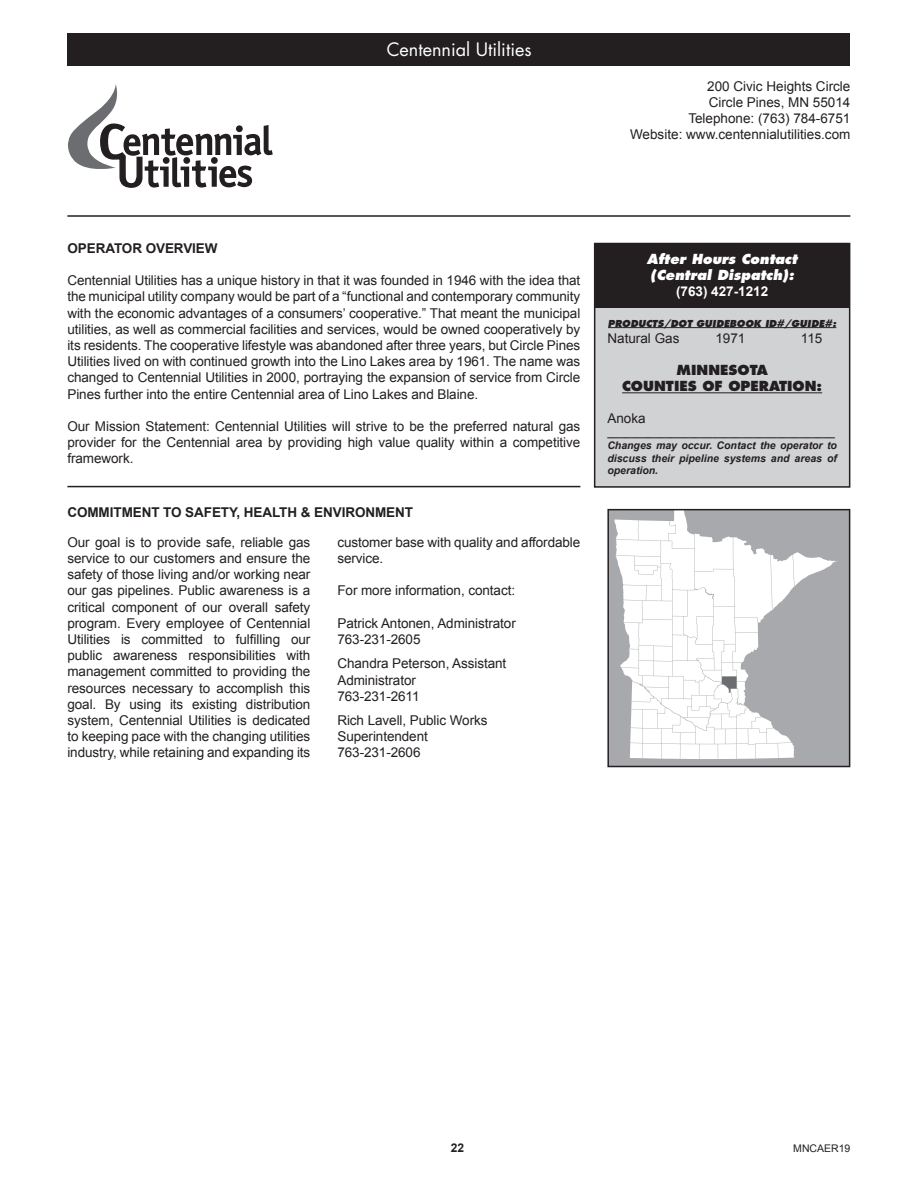
<style>
.page{position:relative;width:918px;height:1188px;background:#fff}
.page>*{position:absolute;margin:0;border:0;box-sizing:border-box;transform-origin:0 0}
.t1{font:18px "Futura";color:#fff}
.t2{font:13.5px/16.2px "Arial";letter-spacing:-.005em;color:#231f20;text-align:justify}
.t3{font:700 13.5px "Arial";letter-spacing:-.005em;color:#231f20}
.t4{font:italic 800 13.5px "Futura";color:#fff}
.t5{font:800 13.5px "Futura";color:#231f20}
.t6{font:700 13.5px "Arial";color:#fff}
.t7{font:700 12px "Arial";color:#231f20}
.t8{font:italic 700 10.5px/12.6px "Arial";color:#231f20;text-align:justify}
.t9{font:10.5px "Arial";color:#231f20}
.t10{font:italic 800 9.3px "Futura";color:#231f20}
</style>
<div class="page">
<hr style="left:67px;top:215px;width:783px;height:2px;background:#231f20">
<div style="left:67px;top:34px;width:783px;height:32px;background:#231f20"></div>
<div style="left:595px;top:244px;width:255px;height:243px;background:#d1d2d4"></div>
<div style="left:594px;top:243px;width:256px;height:245px;border:2px solid #231f20"></div>
<div style="left:594px;top:243px;width:255px;height:65px;background:#231f20"></div>
<hr style="left:608px;top:327px;width:228px;height:1px;background:#231f20">
<hr style="left:622px;top:392px;width:200px;height:1px;background:#231f20">
<hr style="left:67px;top:486px;width:513px;height:1px;background:#231f20">
<svg style="left:610px;top:512px;width:237px;height:252px"></svg>
<div style="left:607px;top:509px;width:243px;height:258px;border:2px solid #231f20"></div>
<svg style="left:68px;top:84px;width:205px;height:104px"></svg>
<p class="t1" style="left:387px;top:38px;width:146px">Centennial Utilities</p>
<p class="t2" style="left:707px;top:78px;width:145px">200 Civic Heights Circle</p>
<p class="t2" style="left:709px;top:94px;width:143px">Circle Pines, MN 55014</p>
<p class="t2" style="left:688px;top:111px;width:164px">Telephone: (763) 784-6751</p>
<p class="t2" style="left:630px;top:127px;width:222px">Website: www.centennialutilities.com</p>
<p class="t3" style="left:67px;top:239px;width:152px">OPERATOR OVERVIEW</p>
<p class="t2" style="left:67px;top:273px;width:514px">Centennial Utilities has a unique history in that it was founded in 1946 with the idea that the municipal utility company would be part of a “functional and contemporary community with the economic advantages of a consumers’ cooperative.” That meant the municipal utilities, as well as commercial facilities and services, would be owned cooperatively by its residents. The cooperative lifestyle was abandoned after three years, but Circle Pines Utilities lived on with continued growth into the Lino Lakes area by 1961. The name was changed to Centennial Utilities in 2000, portraying the expansion of service from Circle Pines further into the entire Centennial area of Lino Lakes and Blaine.</p>
<p class="t2" style="left:67px;top:418px;width:514px">Our Mission Statement: Centennial Utilities will strive to be the preferred natural gas provider for the Centennial area by providing high value quality within a competitive framework.</p>
<p class="t3" style="left:67px;top:503px;width:347px">COMMITMENT TO SAFETY, HEALTH &amp; ENVIRONMENT</p>
<p class="t2" style="left:67px;top:534px;width:244px">Our goal is to provide safe, reliable gas service to our customers and ensure the safety of those living and/or working near our gas pipelines. Public awareness is a critical component of our overall safety program. Every employee of Centennial Utilities is committed to fulfilling our public awareness responsibilities with management committed to providing the resources necessary to accomplish this goal. By using its existing distribution system, Centennial Utilities is dedicated to keeping pace with the changing utilities industry, while retaining and expanding its</p>
<p class="t2" style="left:337px;top:534px;width:244px">customer base with quality and affordable service.</p>
<p class="t2" style="left:337px;top:583px;width:179px">For more information, contact:</p>
<p class="t2" style="left:337px;top:615px;width:180px">Patrick Antonen, Administrator</p>
<p class="t2" style="left:337px;top:631px;width:85px">763-231-2605</p>
<p class="t2" style="left:337px;top:656px;width:170px">Chandra Peterson, Assistant<br>Administrator</p>
<p class="t2" style="left:337px;top:688px;width:84px">763-231-2611</p>
<p class="t2" style="left:337px;top:712px;width:152px">Rich Lavell, Public Works<br>Superintendent</p>
<p class="t2" style="left:337px;top:745px;width:85px">763-231-2606</p>
<p class="t4" style="left:647px;top:250px;width:152px">After Hours Contact</p>
<p class="t4" style="left:650px;top:266px;width:145px">(Central Dispatch):</p>
<p class="t6" style="left:676px;top:282px;width:94px">(763) 427-1212</p>
<p class="t10" style="left:608px;top:317px;width:230px">PRODUCTS/DOT GUIDEBOOK ID#/GUIDE#:</p>
<p class="t2" style="left:607px;top:330px;width:74px">Natural Gas</p>
<p class="t2" style="left:715px;top:330px;width:32px">1971</p>
<p class="t2" style="left:801px;top:330px;width:23px">115</p>
<p class="t5" style="left:677px;top:362px;width:93px">MINNESOTA</p>
<p class="t5" style="left:622px;top:378px;width:202px">COUNTIES OF OPERATION:</p>
<p class="t2" style="left:607px;top:410px;width:40px">Anoka</p>
<p class="t8" style="left:607px;top:427px;width:229px">_______________________________________</p>
<p class="t8" style="left:607px;top:439px;width:231px">Changes may occur. Contact the operator to discuss their pipeline systems and areas of operation.</p>
<p class="t7" style="left:451px;top:1140px;width:15px">22</p>
<p class="t9" style="left:793px;top:1141px;width:59px">MNCAER19</p>
</div>
